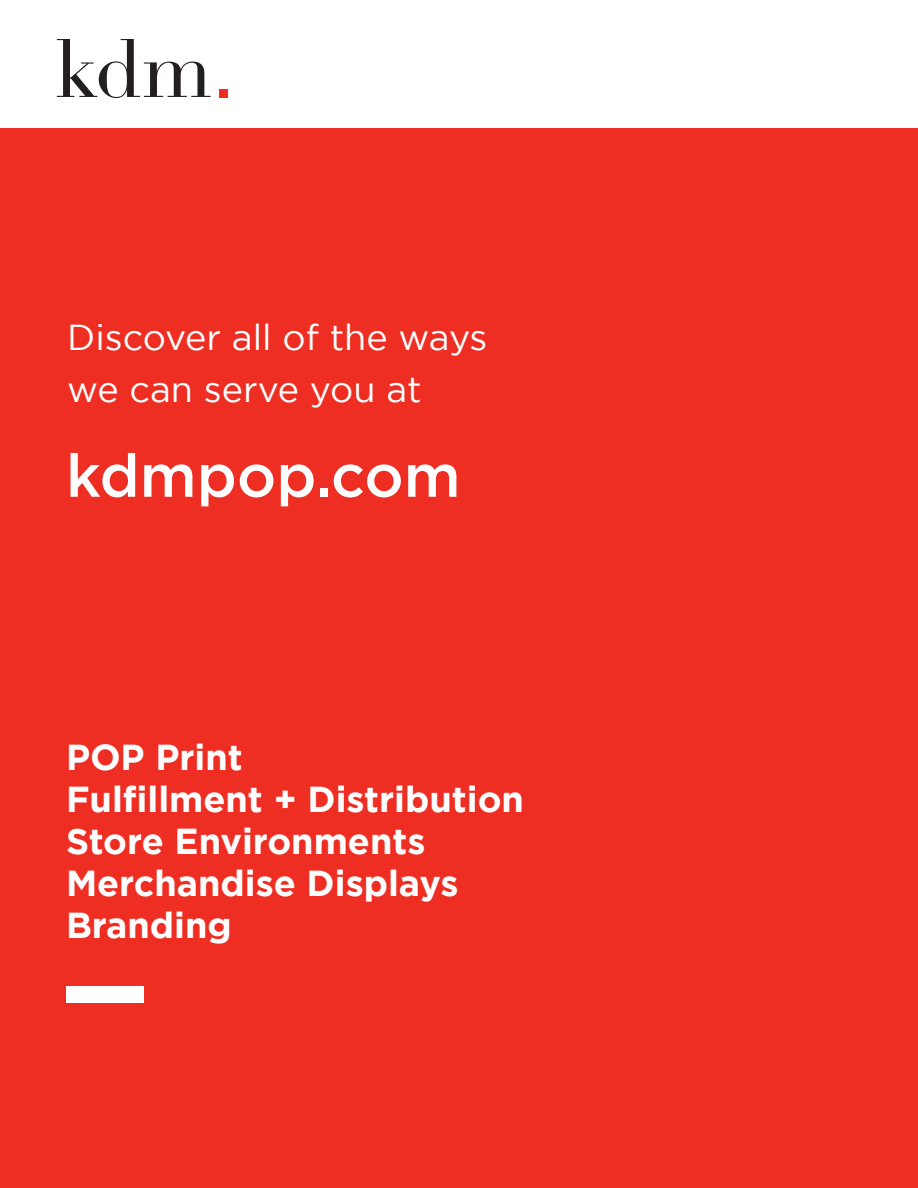
<style>
.page{position:relative;width:918px;height:1188px;background:#ee2e22}
.page>*{position:absolute;margin:0;border:0;box-sizing:border-box;transform-origin:0 0}
.t1{font:500 60px "Gotham";color:#fff}
.t2{font:700 36px/42px "Gotham";color:#fff}
.t3{font:36px/52.5px "Gotham";color:#fff}
</style>
<div class="page">
<div style="left:0;top:0;width:918px;height:128px;background:#fff"></div>
<div style="left:67px;top:986px;width:77px;height:17px;background:#fff"></div>
<svg style="left:57px;top:39px;width:154px;height:59px"></svg>
<div style="left:219px;top:89px;width:8px;height:9px;background:#ee2e22"></div>
<p class="t3" style="left:67px;top:310px;width:422px">Discover all of the ways we can serve you at</p>
<h1 class="t1" style="left:66px;top:441px;width:396px">kdmpop.com</h1>
<p class="t2" style="left:66px;top:735px;width:460px">POP Print<br>Fulfillment + Distribution<br>Store Environments<br>Merchandise Displays<br>Branding</p>
</div>
